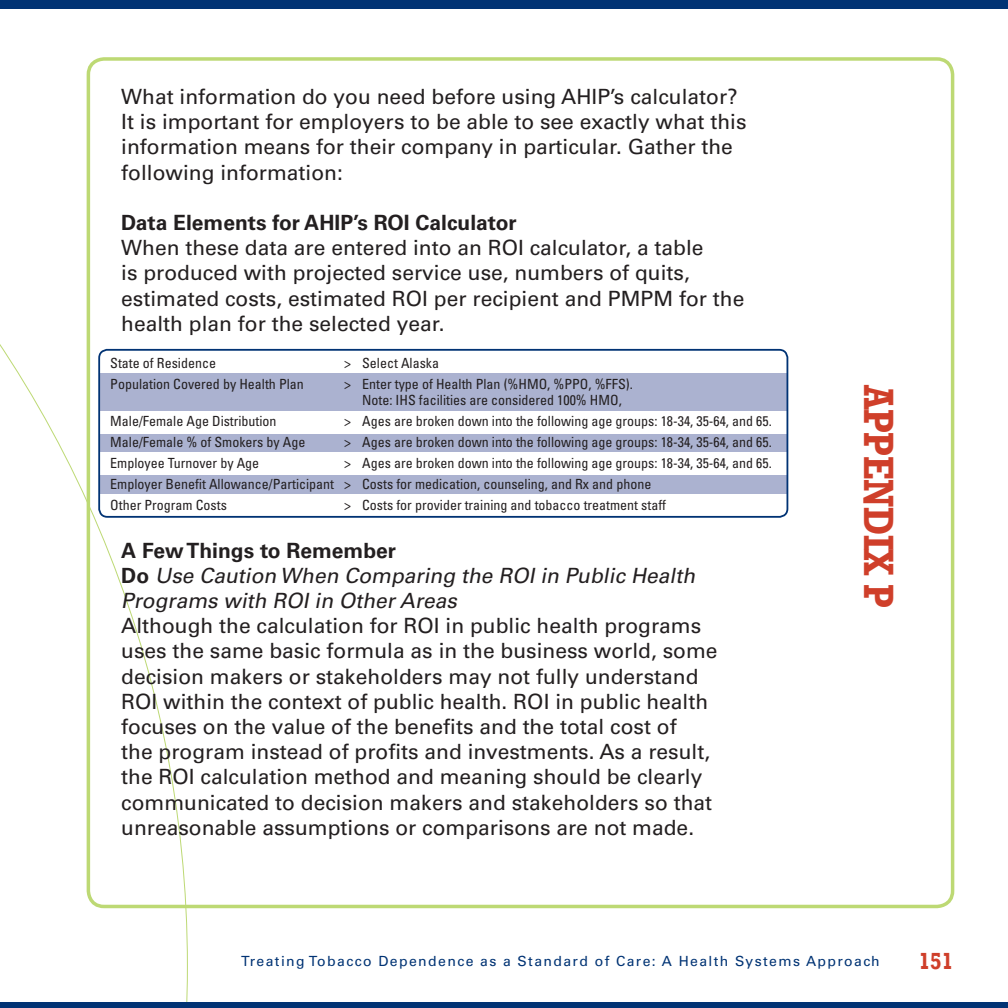
<style>
.page{position:relative;width:1008px;height:1008px;background:#fff}
.page>*{position:absolute;margin:0;border:0;box-sizing:border-box;transform-origin:0 0}
.t1{font:700 43.4px "Rockwell";letter-spacing:-.01em;color:#cf3f2a;scale:.81 1}
.t2{font:700 23.97px "Rockwell";color:#cf3f2a;scale:.88 1}
.t3{font:21px/25.2px "Univers";color:#231f20}
.t4{font:italic 21px/25.2px "Univers";color:#231f20}
.t5{font:700 21px "Univers";color:#231f20}
.t6{font:condensed 14px "Univers LT Std";color:#231f20}
.t7{font:14px "Univers";letter-spacing:.1em;color:#013374}
.s1{font-weight:700;font-style:normal}
</style>
<div class="page">
<svg style="left:0;top:62px;width:188px;height:940px"></svg>
<div style="left:0;top:0;width:1008px;height:9px;background:#013374"></div>
<div style="left:0;top:1002px;width:1008px;height:6px;background:#013374"></div>
<div style="left:87px;top:57px;width:867px;height:851px;border:4px solid #bdd974;border-radius:16px"></div>
<div style="left:99px;top:434px;width:688px;height:17px;background:#abb2d0"></div>
<div style="left:100px;top:475px;width:687px;height:18px;background:#abb2d0"></div>
<div style="left:99px;top:374px;width:688px;height:37px;background:#abb2d0"></div>
<div style="left:98px;top:349px;width:690px;height:169px;border:2px solid #013374;border-radius:8px"></div>
<p class="t3" style="left:121px;top:84px;width:618px">What information do you need before using AHIP’s calculator?</p>
<p class="t3" style="left:121px;top:109px;width:627px">It is important for employers to be able to see exactly what this information means for their company in particular. Gather the following information:</p>
<p class="t5" style="left:121px;top:210px;width:397px">Data Elements for AHIP’s ROI Calculator</p>
<p class="t3" style="left:121px;top:235px;width:625px">When these data are entered into an ROI calculator, a table<br>is produced with projected service use, numbers of quits, estimated costs, estimated ROI per recipient and PMPM for the health plan for the selected year.</p>
<p class="t6" style="left:110px;top:354px;width:107px">State of Residence</p>
<p class="t6" style="left:344px;top:354px;width:8px">&gt;</p>
<p class="t6" style="left:362px;top:354px;width:78px">Select Alaska</p>
<p class="t6" style="left:110px;top:375px;width:195px">Population Covered by Health Plan</p>
<p class="t6" style="left:344px;top:375px;width:8px">&gt;</p>
<p class="t6" style="left:362px;top:375px;width:272px">Enter type of Health Plan (%HMO, %PPO, %FFS).</p>
<p class="t6" style="left:362px;top:391px;width:261px">Note: IHS facilities are considered 100% HMO,</p>
<p class="t6" style="left:110px;top:412px;width:168px">Male/Female Age Distribution</p>
<p class="t6" style="left:344px;top:412px;width:8px">&gt;</p>
<p class="t6" style="left:362px;top:412px;width:411px">Ages are broken down into the following age groups: 18‐34, 35‐64, and 65.</p>
<p class="t6" style="left:110px;top:433px;width:197px">Male/Female % of Smokers by Age</p>
<p class="t6" style="left:344px;top:433px;width:8px">&gt;</p>
<p class="t6" style="left:362px;top:433px;width:411px">Ages are broken down into the following age groups: 18‐34, 35‐64, and 65.</p>
<p class="t6" style="left:110px;top:454px;width:151px">Employee Turnover by Age</p>
<p class="t6" style="left:344px;top:454px;width:8px">&gt;</p>
<p class="t6" style="left:362px;top:454px;width:411px">Ages are broken down into the following age groups: 18‐34, 35‐64, and 65.</p>
<p class="t6" style="left:110px;top:475px;width:225px">Employer Benefit Allowance/Participant</p>
<p class="t6" style="left:344px;top:475px;width:8px">&gt;</p>
<p class="t6" style="left:362px;top:475px;width:291px">Costs for medication, counseling, and Rx and phone</p>
<p class="t6" style="left:110px;top:496px;width:118px">Other Program Costs</p>
<p class="t6" style="left:344px;top:496px;width:8px">&gt;</p>
<p class="t6" style="left:362px;top:496px;width:306px">Costs for provider training and tobacco treatment staff</p>
<p class="t5" style="left:121px;top:538px;width:276px">A Few Things to Remember</p>
<p class="t4" style="left:121px;top:563px;width:580px"><span class="s1">D o</span> Use Caution When Comparing the ROI in Public Health<br>Programs with ROI in OtherAreas</p>
<p class="t3" style="left:121px;top:613px;width:598px">Although the calculation for ROI in public health programs uses the same basic formula as in the business world, some decision‐makers or stakeholders may not fully understand ROI within the context of public health. ROI in public health focuses on the value of the benefits and the total cost of<br>the program instead of profits and investments. As a result, the ROI calculation method and meaning should be clearly communicated to decision‐makers and stakeholders so that unreasonable assumptions or comparisons are not made.</p>
<p class="t1" style="left:905px;top:385px;width:276px;rotate:90deg">APPENDIX P</p>
<p class="t7" style="left:241px;top:952px;width:640px">Treating Tobacco Dependence as a Standard of Care: A Health Systems Approach</p>
<p class="t2" style="left:919px;top:947px;width:41px">151</p>
</div>
